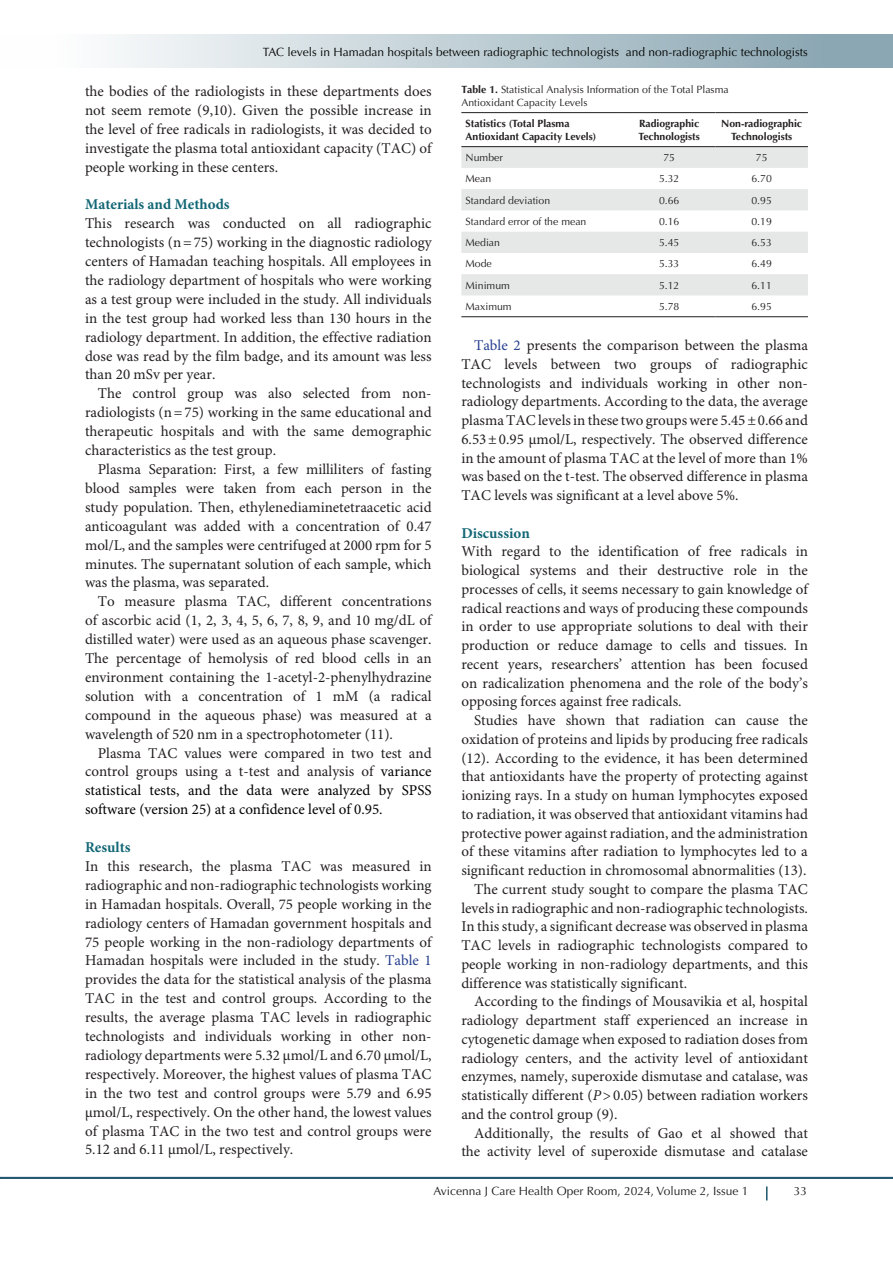
<style>
.page{position:relative;width:893px;height:1263px;background:#fff}
.page>*{position:absolute;margin:0;border:0;box-sizing:border-box;transform-origin:0 0}
.EndNote_Bibliography{font:15px/18.9px "Minion Pro";color:#231f20;text-align:justify}
.EndNote_Bibliography-2{font:15px/18.9px "Minion Pro";color:#000;text-align:justify}
.heading_1{font:700 15px "Minion Pro";color:#126675}
.t1{font:12px "Optima LT Std";color:#040503}
.t2{font:12px "Optima LT Std";color:#231f20}
.EndNote_Bibliography-3{font:10.5px "Optima LT Std";color:#231f20}
.EndNote_Bibliography-4{font:700 10.5px/13.5px "Optima LT Std";color:#231f20}
.s1{color:#231f20}
.s2{color:#253f8e}
.s3{font-weight:700}
.s4{font-style:italic}
</style>
<div class="page">
<hr style="left:0;top:1177px;width:893px;height:2px;background:#1f556c">
<div style="left:0;top:35px;width:892px;height:33px;background:linear-gradient(to right,#fff,#83a1ae)"></div>
<svg style="left:766px;top:1186px;width:1px;height:14px"></svg>
<svg style="left:461px;top:147px;width:347px;height:148px;fill:#e5e8e7"></svg>
<hr style="left:461px;top:112px;width:162px;height:1px;background:#231f20">
<hr style="left:623px;top:112px;width:92px;height:1px;background:#231f20">
<hr style="left:715px;top:112px;width:93px;height:1px;background:#231f20">
<hr style="left:461px;top:146px;width:162px;height:1px;background:#231f20">
<hr style="left:623px;top:146px;width:92px;height:1px;background:#231f20">
<hr style="left:715px;top:146px;width:93px;height:1px;background:#231f20">
<hr style="left:461px;top:316px;width:162px;height:1px;background:#231f20">
<hr style="left:623px;top:316px;width:92px;height:1px;background:#231f20">
<hr style="left:715px;top:316px;width:93px;height:1px;background:#231f20">
<p class="t1" style="left:263px;top:45px;width:547px">TAC levels in Hamadan hospitals between radiographic technologists and non-radiographic technologists</p>
<p class="EndNote_Bibliography" style="left:85px;top:82px;width:348px">the bodies of the radiologists in these departments does not seem remote (9,10). Given the possible increase in the level of free radicals in radiologists, it was decided to investigate the plasma total antioxidant capacity (TAC) of people working in these centers.</p>
<p class="heading_1" style="left:85px;top:194px;width:146px">Materials and Methods</p>
<p class="EndNote_Bibliography" style="left:85px;top:215px;width:348px">This research was conducted on all radiographic technologists (n=75) working in the diagnostic radiology centers of Hamadan teaching hospitals. All employees in the radiology department of hospitals who were working as a test group were included in the study. All individuals in the test group had worked less than 130 hours in the radiology department. In addition, the effective radiation dose was read by the film badge, and its amount was less than 20 mSv per year.</p>
<p class="EndNote_Bibliography" style="left:85px;top:385px;width:348px;text-indent:13px">The control group was also selected from non&shy;radiologists (n=75) working in the same educational and therapeutic hospitals and with the same demographic characteristics as the test group.</p>
<p class="EndNote_Bibliography" style="left:85px;top:460px;width:348px;text-indent:13px">Plasma Separation: First, a few milliliters of fasting blood samples were taken from each person in the study population. Then, ethylenediaminetetraacetic acid anticoagulant was added with a concentration of 0.47 mol/L, and the samples were centrifuged at 2000 rpm for 5 minutes. The supernatant solution of each sample, which was the plasma, was separated.</p>
<p class="EndNote_Bibliography" style="left:85px;top:593px;width:348px;text-indent:13px">To measure plasma TAC, different concentrations of ascorbic acid (1, 2, 3, 4, 5, 6, 7, 8, 9, and 10 mg/dL of distilled water) were used as an aqueous phase scavenger.<br>The percentage of hemolysis of red blood cells in an environment containing the 1-acetyl-2-phenylhydrazine solution with a concentration of 1 mM (a radical compound in the aqueous phase) was measured at a wavelength of 520 nm in a spectrophotometer (11).</p>
<p class="EndNote_Bibliography-2" style="left:85px;top:744px;width:348px;text-indent:13px"><span class="s1">Plasma TAC values were compared in two test and control groups using a t-test and analysis of</span> variance statistical tests, and the data were analyzed by SPSS software (version 25) at a confidence level of 0.95.</p>
<p class="heading_1" style="left:85px;top:837px;width:47px">Results</p>
<p class="EndNote_Bibliography" style="left:85px;top:857px;width:348px">In this research, the plasma TAC was measured in radiographic and non-radiographic technologists working in Hamadan hospitals. Overall, 75 people working in the radiology centers of Hamadan government hospitals and 75 people working in the non-radiology departments of Hamadan hospitals were included in the study. <span class="s2">Table 1 </span>provides the data for the statistical analysis of the plasma TAC in the test and control groups. According to the results, the average plasma TAC levels in radiographic technologists and individuals working in other non&shy;radiology departments were 5.32 μmol/L and 6.70 μmol/L, respectively. Moreover, the highest values of plasma TAC in the two test and control groups were 5.79 and 6.95 μmol/L, respectively. On the other hand, the lowest values of plasma TAC in the two test and control groups were 5.12 and 6.11 μmol/L, respectively.</p>
<p class="EndNote_Bibliography-3" style="left:461px;top:83px;width:269px"><span class="s3">Table 1.</span> Statistical Analysis Information of the Total Plasma</p>
<p class="EndNote_Bibliography-3" style="left:461px;top:97px;width:128px">Antioxidant Capacity Levels</p>
<p class="EndNote_Bibliography-4" style="left:466px;top:117px;width:132px">Statistics (Total Plasma<br>Antioxidant Capacity Levels)</p>
<p class="EndNote_Bibliography-4" style="left:638px;top:117px;width:63px">Radiographic<br>Technologists</p>
<p class="EndNote_Bibliography-4" style="left:721px;top:117px;width:83px;text-align:center">Non-radiographic<br>Technologists</p>
<p class="EndNote_Bibliography-3" style="left:466px;top:152px;width:39px">Number</p>
<p class="EndNote_Bibliography-3" style="left:663px;top:152px;width:13px">75</p>
<p class="EndNote_Bibliography-3" style="left:756px;top:152px;width:13px">75</p>
<p class="EndNote_Bibliography-3" style="left:466px;top:173px;width:27px">Mean</p>
<p class="EndNote_Bibliography-3" style="left:659px;top:173px;width:22px">5.32</p>
<p class="EndNote_Bibliography-3" style="left:751px;top:173px;width:22px">6.70</p>
<p class="EndNote_Bibliography-3" style="left:466px;top:194px;width:86px">Standard deviation</p>
<p class="EndNote_Bibliography-3" style="left:659px;top:194px;width:22px">0.66</p>
<p class="EndNote_Bibliography-3" style="left:751px;top:194px;width:22px">0.95</p>
<p class="EndNote_Bibliography-3" style="left:466px;top:215px;width:122px">Standard error of the mean</p>
<p class="EndNote_Bibliography-3" style="left:659px;top:215px;width:22px">0.16</p>
<p class="EndNote_Bibliography-3" style="left:751px;top:215px;width:22px">0.19</p>
<p class="EndNote_Bibliography-3" style="left:466px;top:236px;width:36px">Median</p>
<p class="EndNote_Bibliography-3" style="left:659px;top:236px;width:22px">5.45</p>
<p class="EndNote_Bibliography-3" style="left:751px;top:236px;width:22px">6.53</p>
<p class="EndNote_Bibliography-3" style="left:466px;top:258px;width:28px">Mode</p>
<p class="EndNote_Bibliography-3" style="left:659px;top:258px;width:22px">5.33</p>
<p class="EndNote_Bibliography-3" style="left:751px;top:258px;width:22px">6.49</p>
<p class="EndNote_Bibliography-3" style="left:466px;top:279px;width:46px">Minimum</p>
<p class="EndNote_Bibliography-3" style="left:659px;top:279px;width:22px">5.12</p>
<p class="EndNote_Bibliography-3" style="left:751px;top:279px;width:22px">6.11</p>
<p class="EndNote_Bibliography-3" style="left:466px;top:300px;width:48px">Maximum</p>
<p class="EndNote_Bibliography-3" style="left:659px;top:300px;width:22px">5.78</p>
<p class="EndNote_Bibliography-3" style="left:751px;top:300px;width:22px">6.95</p>
<p class="EndNote_Bibliography" style="left:461px;top:336px;width:348px;text-indent:13px"><span class="s2">Table 2</span> presents the comparison between the plasma TAC levels between two groups of radiographic technologists and individuals working in other non&shy;radiology departments. According to the data, the average plasma TAC levels in these two groups were 5.45±0.66 and 6.53±0.95 μmol/L, respectively. The observed difference in the amount of plasma TAC at the level of more than 1% was based on the t-test. The observed difference in plasma TAC levels was significant at a level above 5%.</p>
<p class="heading_1" style="left:461px;top:522px;width:70px">Discussion</p>
<p class="EndNote_Bibliography" style="left:461px;top:543px;width:348px">With regard to the identification of free radicals in biological systems and their destructive role in the processes of cells, it seems necessary to gain knowledge of radical reactions and ways of producing these compounds in order to use appropriate solutions to deal with their production or reduce damage to cells and tissues. In recent years, researchers’ attention has been focused on radicalization phenomena and the role of the body’s opposing forces against free radicals.</p>
<p class="EndNote_Bibliography" style="left:461px;top:711px;width:348px;text-indent:13px">Studies have shown that radiation can cause the oxidation of proteins and lipids by producing free radicals (12). According to the evidence, it has been determined that antioxidants have the property of protecting against ionizing rays. In a study on human lymphocytes exposed to radiation, it was observed that antioxidant vitamins had protective power against radiation, and the administration of these vitamins after radiation to lymphocytes led to a significant reduction in chromosomal abnormalities (13).</p>
<p class="EndNote_Bibliography" style="left:461px;top:880px;width:348px;text-indent:13px">The current study sought to compare the plasma TAC levels in radiographic and non-radiographic technologists.<br>In this study, a significant decrease was observed in plasma TAC levels in radiographic technologists compared to people working in non-radiology departments, and this difference was statistically significant.</p>
<p class="EndNote_Bibliography" style="left:461px;top:993px;width:348px;text-indent:13px">According to the findings of Mousavikia et al, hospital radiology department staff experienced an increase in cytogenetic damage when exposed to radiation doses from radiology centers, and the activity level of antioxidant enzymes, namely, superoxide dismutase and catalase, was statistically different (<span class="s4">P</span>&gt;0.05) between radiation workers and the control group (9).</p>
<p class="EndNote_Bibliography" style="left:461px;top:1124px;width:348px;text-align:right">Additionally, the results of Gao et al showed that the activity level of superoxide dismutase and catalase</p>
<p class="t2" style="left:433px;top:1184px;width:317px">Avicenna J Care Health Oper Room, 2024, Volume 2, Issue 1</p>
<p class="t2" style="left:794px;top:1184px;width:15px">33</p>
</div>
